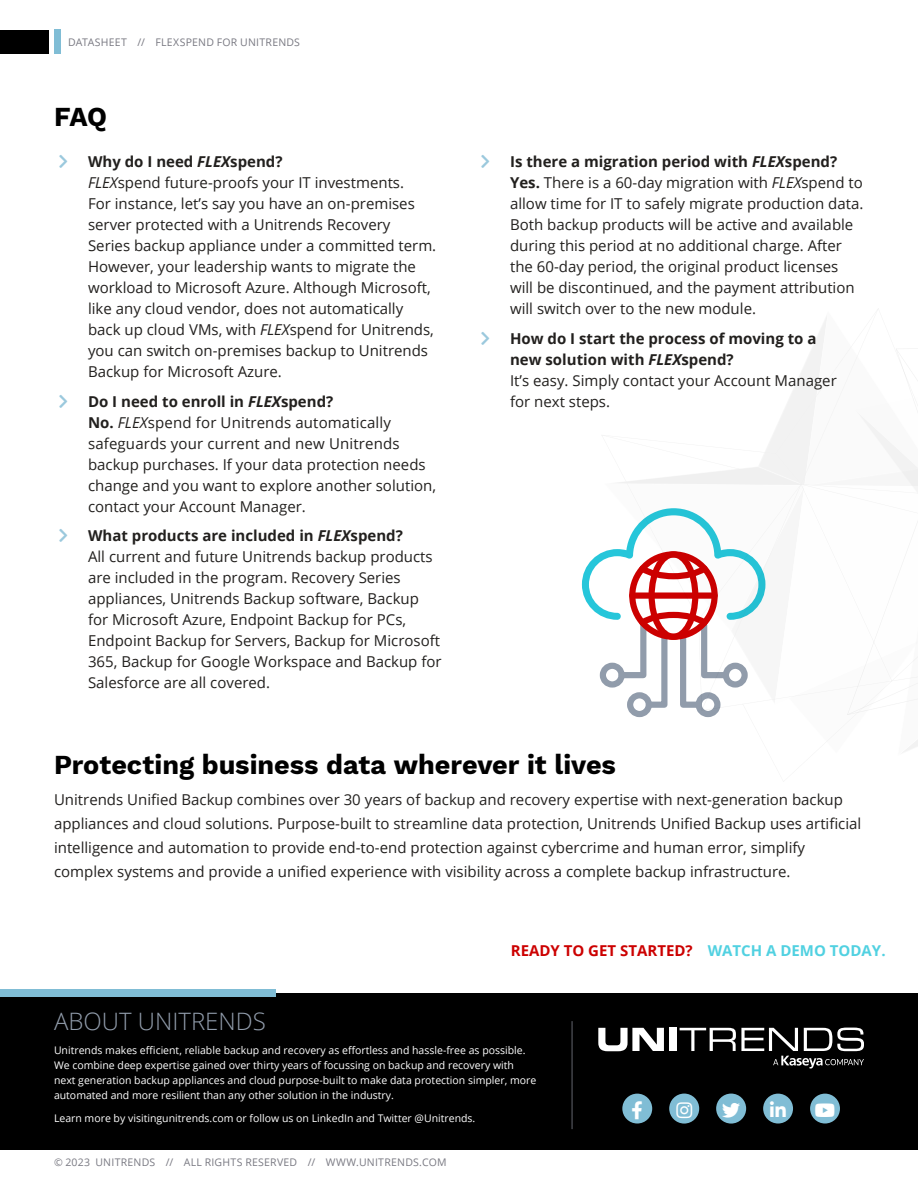
<style>
.page{position:relative;width:918px;height:1188px;background:#fff}
.page>*{position:absolute;margin:0;border:0;box-sizing:border-box;transform-origin:0 0}
.t1{font:700 27px "Work Sans";color:#000}
.t2{font:300 24px "Open Sans";color:#919cab}
.t3{font:15px/21px "Open Sans";color:#22201e}
.t4{font:700 15px/21px "Open Sans";color:#22201e}
.t5{font:700 15px "Open Sans";color:#c00}
.t6{font:10.5px/15px "Open Sans";color:#fff}
.t7{font:10.5px "Open Sans";letter-spacing:.025em;color:#797982}
.s1{font-weight:700}
.s2{font-weight:700;font-style:italic}
.s3{font-style:italic}
.s4{font-weight:400}
.s5{color:#51d1e1}
</style>
<div class="page">
<div style="left:0;top:30px;width:48px;height:24px;background:#000"></div>
<div style="left:54px;top:30px;width:7px;height:24px;background:#80bdd5"></div>
<div style="left:0;top:993px;width:918px;height:157px;background:#000"></div>
<hr style="left:572px;top:1022px;width:1px;height:107px;background:#585a62">
<svg style="left:598px;top:1028px;width:66px;height:23px"></svg>
<div style="left:669px;top:1028px;width:7px;height:23px;background:#fff"></div>
<svg style="left:680px;top:1028px;width:184px;height:41px"></svg>
<div style="left:0;top:989px;width:275px;height:8px;background:#80bdd5"></div>
<div style="left:622px;top:1094px;width:30px;height:30px;background:#80bdd5;border-radius:50%"></div>
<div style="left:669px;top:1094px;width:30px;height:30px;background:#80bdd5;border-radius:50%"></div>
<div style="left:716px;top:1094px;width:30px;height:30px;background:#80bdd5;border-radius:50%"></div>
<div style="left:763px;top:1094px;width:30px;height:30px;background:#80bdd5;border-radius:50%"></div>
<div style="left:810px;top:1094px;width:30px;height:30px;background:#80bdd5;border-radius:50%"></div>
<svg style="left:582px;top:309px;width:336px;height:444px"></svg>
<p class="t7" style="left:68px;top:35px;width:234px">DATASHEET // FLEXSPEND FOR UNITRENDS</p>
<h1 class="t1" style="left:54px;top:96px;width:54px">FAQ</h1>
<p class="t3" style="left:88px;top:151px;width:350px"><span class="s1">Why do I need</span> <span class="s2">FLEX</span><span class="s1">spend?<br></span><span class="s3">FLEX</span>spend future-proofs your IT investments.<br>For instance, let’s say you have an on-premises server protected with a Unitrends Recovery Series backup appliance under a committed term.<br>However, your leadership wants to migrate the workload to Microsoft Azure. Although Microsoft, like any cloud vendor, does not automatically back up cloud VMs, with <span class="s3">FLEX</span>spend for Unitrends, you can switch on-premises backup to Unitrends Backup for Microsoft Azure.</p>
<p class="t3" style="left:88px;top:391px;width:350px"><span class="s1">Do I need to enroll in</span> <span class="s2">FLEX</span><span class="s1">spend?<br>No.</span> <span class="s3">FLEX</span>spend for Unitrends automatically safeguards your current and new Unitrends backup purchases. If your data protection needs change and you want to explore another solution, contact your Account Manager.</p>
<p class="t3" style="left:88px;top:525px;width:355px"><span class="s1">What products are included in</span> <span class="s2">FLEX</span><span class="s1">spend?<br></span>All current and future Unitrends backup products are included in the program. Recovery Series appliances, Unitrends Backup software, Backup for Microsoft Azure, Endpoint Backup for PCs, Endpoint Backup for Servers, Backup for Microsoft 365, Backup for Google Workspace and Backup for Salesforce are all covered.</p>
<p class="t3" style="left:510px;top:151px;width:355px"><span class="s1">Is there a migration period with</span> <span class="s2">FLEX</span><span class="s1">spend?<br>Yes.</span> There is a 60-day migration with <span class="s3">FLEX</span>spend to allow time for IT to safely migrate production data.<br>Both backup products will be active and available during this period at no additional charge. After the 60-day period, the original product licenses will be discontinued, and the payment attribution will switch over to the new module.</p>
<p class="t4" style="left:510px;top:328px;width:328px">How do I start the process of moving to a new solution with <span class="s3">FLEX</span>spend?<br><span class="s4">It’s easy. Simply contact your Account Manager for next steps.</span></p>
<h1 class="t1" style="left:54px;top:744px;width:563px">Protecting business data wherever it lives</h1>
<p class="t3" style="left:54px;top:787px;width:809px;line-height:24px">Unitrends Unified Backup combines over 30 years of backup and recovery expertise with next-generation backup appliances and cloud solutions. Purpose-built to streamline data protection, Unitrends Unified Backup uses artificial intelligence and automation to provide end-to-end protection against cybercrime and human error, simplify complex systems and provide a unified experience with visibility across a complete backup infrastructure.</p>
<p class="t5" style="left:511px;top:940px;width:376px">READY TO GET STARTED? <span class="s5">WATCH A DEMO TODAY.</span></p>
<h2 class="t2" style="left:54px;top:1005px;width:213px">ABOUT UNITRENDS</h2>
<p class="t6" style="left:54px;top:1042px;width:484px">Unitrends makes efficient, reliable backup and recovery as effortless and hassle-free as possible.<br>We combine deep expertise gained over thirty years of focussing on backup and recovery with next generation backup appliances and cloud purpose-built to make data protection simpler, more automated and more resilient than any other solution in the industry.</p>
<p class="t6" style="left:54px;top:1110px;width:423px">Learn more by visitingunitrends.com or follow us on LinkedIn and Twitter @Unitrends.</p>
<p class="t7" style="left:54px;top:1155px;width:394px">© 2023 UNITRENDS // ALL RIGHTS RESERVED // WWW.UNITRENDS.COM</p>
</div>
